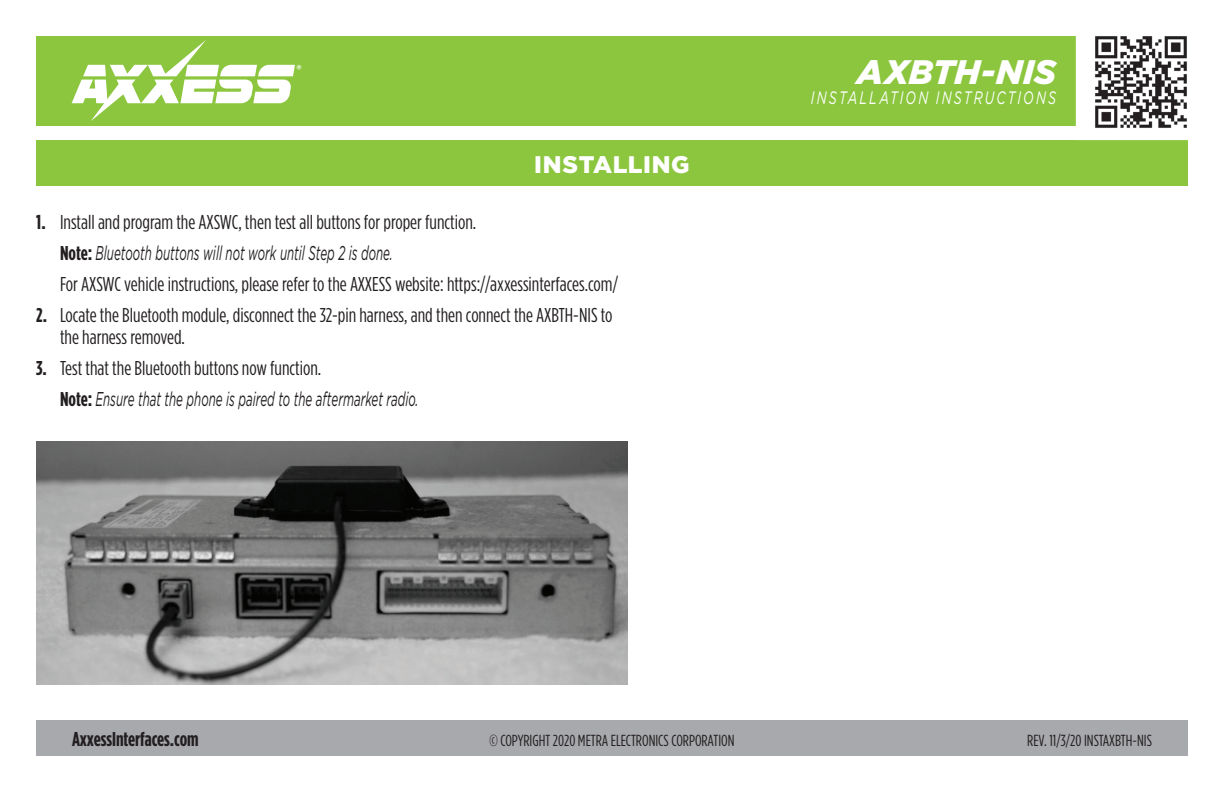
<style>
.page{position:relative;width:1224px;height:792px;background:#fff}
.page>*{position:absolute;margin:0;border:0;box-sizing:border-box;transform-origin:0 0}
.t1{font:italic 900 34px "Gotham";letter-spacing:.005em;color:#fff}
.t2{font:900 24px "Gotham";letter-spacing:.025em;color:#fff}
.t3{font:20px/22px "Gotham Condensed";color:#231f20}
.t4{font:italic 20px "Gotham";color:#231f20;scale:.58 1}
.t5{font:700 20px "Gotham Condensed";color:#231f20}
.t6{font:italic 18px "Gotham";letter-spacing:.165em;color:#fff;scale:.7 1}
.t7{font:16px "Gotham Condensed";color:#231f20}
.s1{font-weight:700}
.s2{font-family:"Gotham Condensed";font-weight:700;font-style:normal}
</style>
<div class="page">
<div style="left:36px;top:720px;width:1152px;height:36px;background:#a8a9ad"></div>
<div style="left:36px;top:140px;width:1152px;height:45px;background:#8bc63e"></div>
<div style="left:36px;top:36px;width:1151px;height:90px;background:#8bc63e"></div>
<div style="left:1077px;top:2px;width:120px;height:137px;background:#fff"></div>
<img style="left:1095px;top:36px;width:92px;height:92px">
<svg style="left:72px;top:40px;width:229px;height:81px"></svg>
<img style="left:36px;top:441px;width:592px;height:243px">
<h1 class="t1" style="left:857px;top:53px;width:201px">AXBTH-NIS</h1>
<p class="t2" style="left:534px;top:150px;width:157px">INSTALLING</p>
<p class="t3" style="left:36px;top:210px;width:442px"><span class="s1">1.</span> Install and program the AXSWC, then test all buttons for proper function.</p>
<p class="t4" style="left:60px;top:241px;width:575px"><span class="s2">Note:</span> Bluetooth buttons will not work until Step 2 is done.</p>
<p class="t3" style="left:60px;top:272px;width:560px">For AXSWC vehicle instructions, please refer to the AXXESS website: https://axxessinterfaces.com/</p>
<p class="t3" style="left:60px;top:303px;width:554px;text-indent:-24px"><span class="s1">2.</span> Locate the Bluetooth module, disconnect the 32-pin harness, and then connect the AXBTH-NIS to the harness removed.</p>
<p class="t3" style="left:36px;top:356px;width:287px"><span class="s1">3.</span> Test that the Bluetooth buttons now function.</p>
<p class="t4" style="left:60px;top:387px;width:620px"><span class="s2">Note:</span> Ensure that the phone is paired to the aftermarket radio.</p>
<p class="t6" style="left:811px;top:88px;width:352px">INSTALLATION INSTRUCTIONS</p>
<p class="t5" style="left:72px;top:728px;width:128px">AxxessInterfaces.com</p>
<p class="t7" style="left:489px;top:732px;width:247px">© COPYRIGHT 2020 METRA ELECTRONICS CORPORATION</p>
<p class="t7" style="left:1027px;top:732px;width:126px">REV. 11/3/20 INSTAXBTH-NIS</p>
</div>
